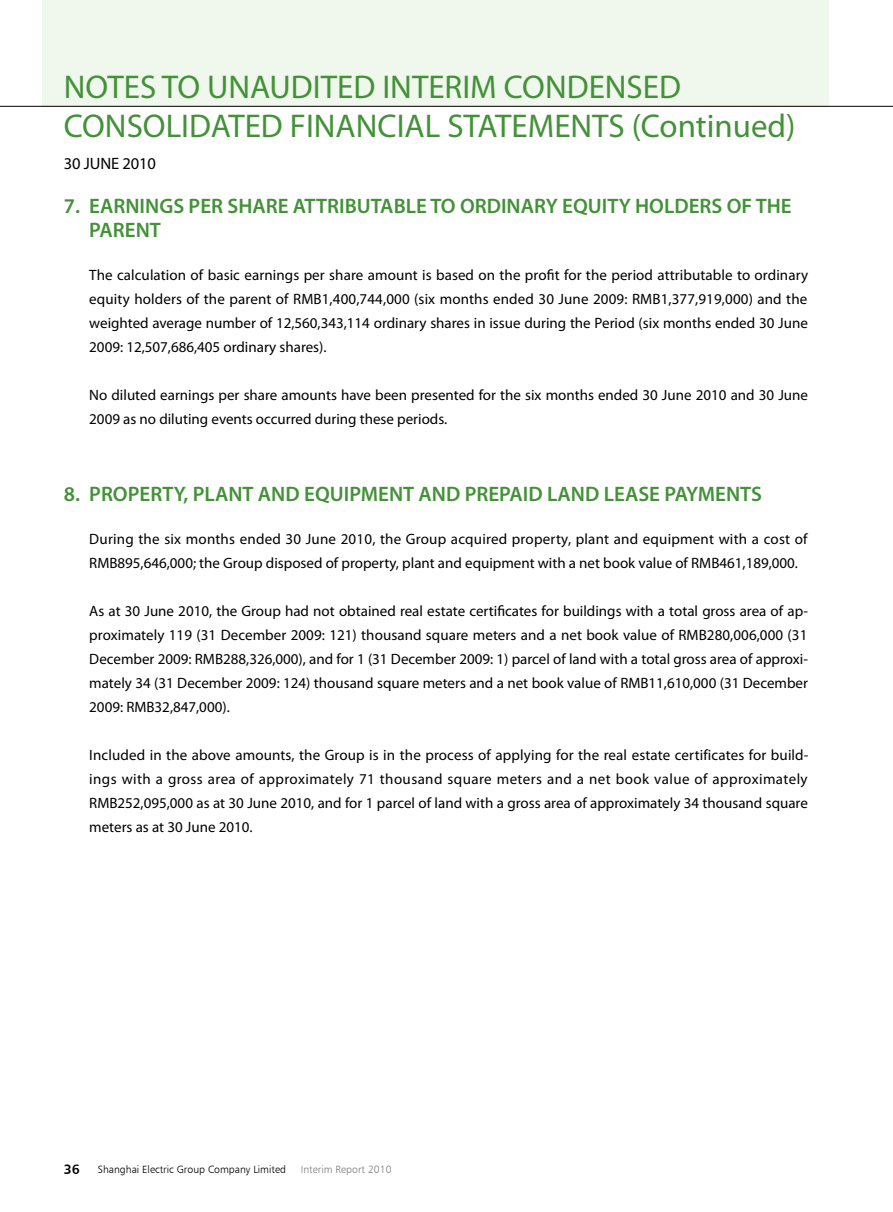
<style>
.page{position:relative;width:893px;height:1212px;background:#fff}
.page>*{position:absolute;margin:0;border:0;box-sizing:border-box;transform-origin:0 0}
.t1{font:33px/39.6px "Myriad Pro";color:#439138}
.t2{font:600 21px/24px "Myriad Pro";color:#439138}
.t3{font:16.5px "Myriad Pro";letter-spacing:-.01em;color:#000}
.t4{font:15px/24px "Myriad Pro";color:#000;text-align:justify}
.t5{font:13.5px "Humanist 777 BT Bold B";color:#000}
.t6{font:10.5px "Humanist 777 BT Light B";color:#000}
.t7{font:10.5px "Humanist 777 BT Light B";color:#7d7d7d}
</style>
<div class="page">
<div style="left:43px;top:0;width:786px;height:106px;background:#f0f7ec"></div>
<hr style="left:0;top:106px;width:893px;height:1px;background:#000">
<h1 class="t1" style="left:64px;top:66px;width:733px">NOTES TO UNAUDITED INTERIM CONDENSED<br>CONSOLIDATED FINANCIAL STATEMENTS (Continued)</h1>
<p class="t3" style="left:64px;top:154px;width:94px">30 JUNE 2010</p>
<h2 class="t2" style="left:89px;top:194px;width:704px;text-indent:-26px">7. EARNINGS PER SHARE ATTRIBUTABLE TO ORDINARY EQUITY HOLDERS OF THE<br>PARENT</h2>
<p class="t4" style="left:89px;top:263px;width:720px">The calculation of basic earnings per share amount is based on the profit for the period attributable to ordinary equity holders of the parent of RMB1,400,744,000 (six months ended 30 June 2009: RMB1,377,919,000) and the weighted average number of 12,560,343,114 ordinary shares in issue during the Period (six months ended 30 June 2009: 12,507,686,405 ordinary shares).</p>
<p class="t4" style="left:89px;top:383px;width:720px">No diluted earnings per share amounts have been presented for the six months ended 30 June 2010 and 30 June<br>2009 as no diluting events occurred during these periods.</p>
<h2 class="t2" style="left:64px;top:482px;width:700px">8. PROPERTY, PLANT AND EQUIPMENT AND PREPAID LAND LEASE PAYMENTS</h2>
<p class="t4" style="left:89px;top:527px;width:720px">During the six months ended 30 June 2010, the Group acquired property, plant and equipment with a cost of<br>RMB895,646,000; the Group disposed of property, plant and equipment with a net book value of RMB461,189,000.</p>
<p class="t4" style="left:89px;top:599px;width:720px">As at 30 June 2010, the Group had not obtained real estate certificates for buildings with a total gross area of ap&shy;proximately 119 (31 December 2009: 121) thousand square meters and a net book value of RMB280,006,000 (31<br>December 2009: RMB288,326,000), and for 1 (31 December 2009: 1) parcel of land with a total gross area of approxi&shy;mately 34 (31 December 2009: 124) thousand square meters and a net book value of RMB11,610,000 (31 December 2009: RMB32,847,000).</p>
<p class="t4" style="left:89px;top:743px;width:721px">Included in the above amounts, the Group is in the process of applying for the real estate certificates for build&shy;ings with a gross area of approximately 71 thousand square meters and a net book value of approximately RMB252,095,000 as at 30 June 2010, and for 1 parcel of land with a gross area of approximately 34 thousand square meters as at 30 June 2010.</p>
<p class="t5" style="left:64px;top:1161px;width:18px">36</p>
<p class="t6" style="left:98px;top:1163px;width:190px">Shanghai Electric Group Company Limited</p>
<p class="t7" style="left:301px;top:1163px;width:92px">Interim Report 2010</p>
</div>
